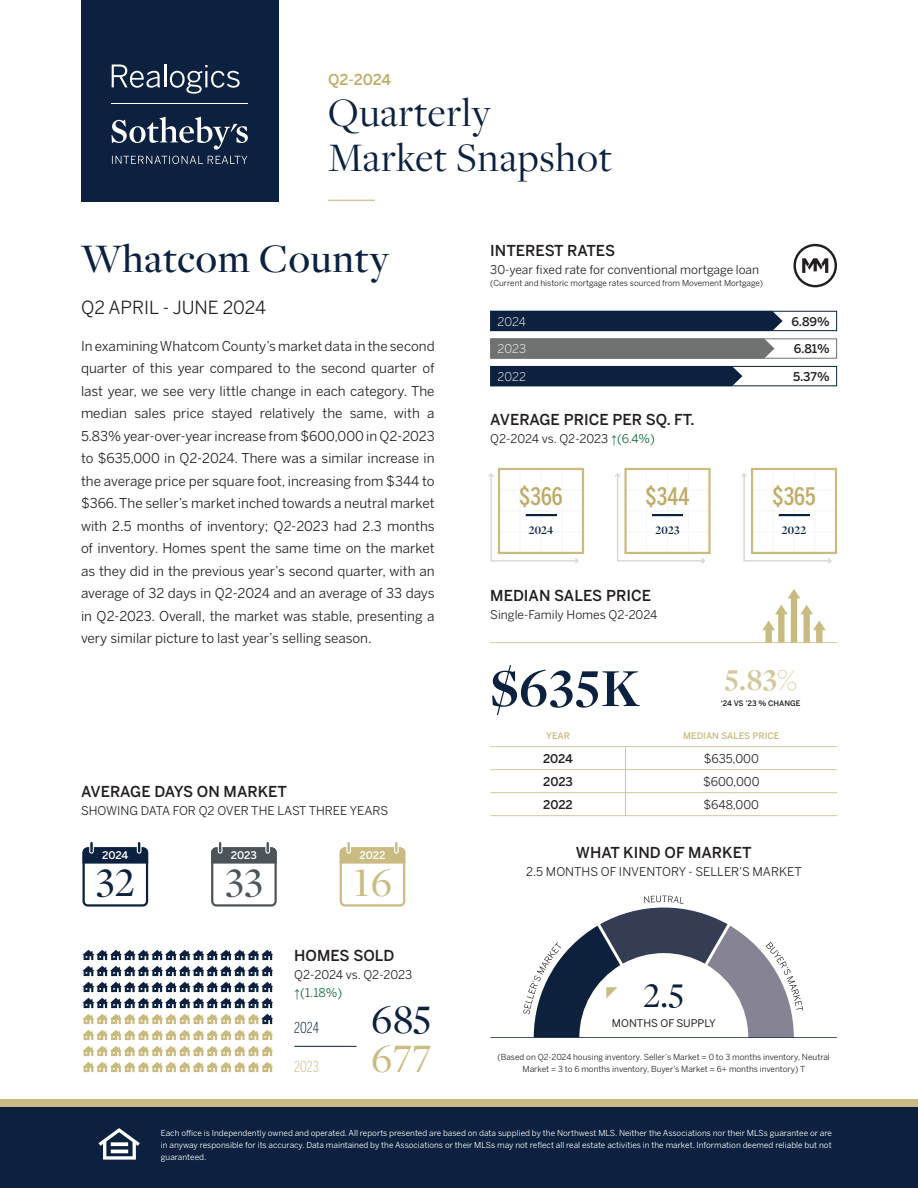
<style>
.page{position:relative;width:918px;height:1188px;background:#fff}
.page>*{position:absolute;margin:0;border:0;box-sizing:border-box;transform-origin:0 0}
.t1{font:700 55.5px "Freight Disp Pro";color:#0b213f}
.t2{font:42px "Freight Disp Pro";letter-spacing:.02em;color:#0b213f}
.t3{font:500 42px "Freight Disp Pro";letter-spacing:.02em;color:#0b213f}
.t4{font:500 42px "Freight Disp Pro";color:#c9bb81}
.t5{font:500 42px "Freight Disp Pro";color:#4c545a}
.t6{font:500 36px "Freight Disp Pro";color:#0b213f}
.t7{font:700 31.5px "Freight Disp Pro";color:#d4c79b}
.t8{font:500 24px "Benton Sans Comp";color:#beac68}
.t9{font:18px "Benton Sans";color:#231f20}
.t10{font:500 15px "Benton Sans";color:#231f20}
.t11{font:500 15px "Benton Sans";letter-spacing:-.01em;color:#beac68}
.t12{font:300 15px "Benton Sans Comp";color:#0b213f}
.t13{font:300 15px "Benton Sans Comp";color:#c9bb81}
.t14{font:13.5px/22.5px "Benton Sans";color:#231f20;text-align:justify}
.t15{font:12px "Benton Sans";color:#231f20}
.t16{font:500 12px "Benton Sans";letter-spacing:-.01em;color:#231f20}
.t17{font:300 12px "Benton Sans";letter-spacing:-.01em;color:#fff}
.t18{font:700 12px "Freight Disp Pro";letter-spacing:.02em;color:#0b213f}
.t19{font:12px "Benton Sans";color:#0c6638}
.t20{font:10.5px "Benton Sans";color:#231f20}
.t21{font:500 10.5px "Benton Sans";letter-spacing:-.01em;color:#fff}
.t22{font:500 9px "Benton Sans";color:#c9bb81}
.t23{font:8.25px/12px "Benton Sans";color:#fff;text-align:justify}
.t24{font:8.25px/12px "Benton Sans";color:#231f20;text-align:center}
.t25{font:500 7.5px "Benton Sans";color:#231f20}
.s1{font-family:"Times New Roman";font-weight:700}
.s2{font-family:"Times New Roman";font-weight:700;color:#0c6638}
.s3{color:#0c6638}
</style>
<div class="page">
<hr style="left:328px;top:200px;width:47px;height:1px;background:#d4c79b">
<div style="left:81px;top:0;width:197px;height:201px;background:#0b213f"></div>
<hr style="left:111px;top:103px;width:137px;height:1px;background:#fff">
<svg style="left:112px;top:117px;width:136px;height:33px"></svg>
<svg style="left:112px;top:156px;width:135px;height:8px"></svg>
<svg style="left:112px;top:65px;width:48px;height:23px"></svg>
<hr style="left:164px;top:65px;width:2px;height:22px;background:#fff">
<svg style="left:170px;top:65px;width:70px;height:29px"></svg>
<hr style="left:490px;top:642px;width:347px;height:1px;background:#d4c79b">
<svg style="left:762px;top:589px;width:64px;height:54px"></svg>
<hr style="left:490px;top:746px;width:347px;height:1px;background:#d4c79b">
<hr style="left:625px;top:747px;width:1px;height:69px;background:#d4c79b">
<hr style="left:490px;top:769px;width:347px;height:1px;background:#d4c79b">
<hr style="left:490px;top:792px;width:347px;height:1px;background:#d4c79b">
<hr style="left:490px;top:815px;width:347px;height:1px;background:#d4c79b">
<hr style="left:490px;top:1037px;width:347px;height:1px;background:#0d203c">
<div style="left:0;top:1107px;width:918px;height:81px;background:#0b213f"></div>
<div style="left:0;top:1100px;width:918px;height:7px;background:#c9bb81"></div>
<svg style="left:98px;top:1128px;width:42px;height:32px"></svg>
<hr style="left:294px;top:1046px;width:63px;height:1px;background:#0b213f">
<svg style="left:83px;top:842px;width:65px;height:65px"></svg>
<svg style="left:211px;top:842px;width:66px;height:65px"></svg>
<svg style="left:340px;top:842px;width:65px;height:65px"></svg>
<svg style="left:793px;top:244px;width:44px;height:43px"></svg>
<div style="left:490px;top:311px;width:347px;height:20px;border:1px solid #0b213f"></div>
<div style="left:490px;top:338px;width:347px;height:21px;border:1px solid #707271"></div>
<div style="left:490px;top:366px;width:347px;height:20px;border:1px solid #0b213f"></div>
<div style="left:490px;top:311px;width:293px;height:20px;background:#0b213f"></div>
<svg style="left:490px;top:338px;width:285px;height:21px;background:#747675"></svg>
<div style="left:490px;top:366px;width:252px;height:20px;background:#0b213f"></div>
<svg style="left:489px;top:468px;width:95px;height:95px"></svg>
<svg style="left:615px;top:468px;width:96px;height:95px"></svg>
<svg style="left:742px;top:468px;width:95px;height:95px"></svg>
<hr style="left:526px;top:515px;width:31px;height:1px;background:#0b213f">
<hr style="left:652px;top:515px;width:31px;height:1px;background:#0b213f">
<hr style="left:779px;top:515px;width:31px;height:1px;background:#0b213f">
<svg style="left:83px;top:950px;width:190px;height:10px"></svg>
<svg style="left:83px;top:966px;width:190px;height:10px"></svg>
<svg style="left:83px;top:982px;width:190px;height:10px"></svg>
<svg style="left:83px;top:998px;width:190px;height:10px"></svg>
<svg style="left:83px;top:1014px;width:190px;height:10px"></svg>
<svg style="left:83px;top:1030px;width:190px;height:10px"></svg>
<svg style="left:83px;top:1046px;width:190px;height:10px"></svg>
<svg style="left:83px;top:1062px;width:190px;height:10px"></svg>
<svg style="left:523px;top:896px;width:280px;height:142px"></svg>
<p class="t11" style="left:328px;top:70px;width:65px">Q2-2024</p>
<p class="t2" style="left:328px;top:86px;width:164px">Quarterly</p>
<p class="t2" style="left:328px;top:131px;width:286px">Market Snapshot</p>
<p class="t3" style="left:81px;top:231px;width:310px">Whatcom County</p>
<p class="t9" style="left:81px;top:297px;width:186px">Q2 APRIL - JUNE 2024</p>
<p class="t14" style="left:81px;top:334px;width:355px">In examining Whatcom County’s market data in the second quarter of this year compared to the second quarter of last year, we see very little change in each category. The median sales price stayed relatively the same, with a 5.83% year-over-year increase from $600,000 in Q2-2023 to $635,000 in Q2-2024. There was a similar increase in the average price per square foot, increasing from $344 to $366. The seller’s market inched towards a neutral market with 2.5 months of inventory; Q2-2023 had 2.3 months of inventory. Homes spent the same time on the market as they did in the previous year’s second quarter, with an average of 32 days in Q2-2024 and an average of 33 days in Q2-2023. Overall, the market was stable, presenting a very similar picture to last year’s selling season.</p>
<p class="t10" style="left:81px;top:782px;width:208px">AVERAGE DAYS ON MARKET</p>
<p class="t15" style="left:81px;top:804px;width:309px">SHOWING DATA FOR Q2 OVER THE LAST THREE YEARS</p>
<p class="t21" style="left:102px;top:848px;width:28px">2024</p>
<p class="t21" style="left:231px;top:848px;width:27px">2023</p>
<p class="t21" style="left:360px;top:848px;width:27px">2022</p>
<p class="t3" style="left:96px;top:855px;width:40px">32</p>
<p class="t5" style="left:225px;top:855px;width:38px">33</p>
<p class="t4" style="left:353px;top:855px;width:40px">16</p>
<p class="t10" style="left:294px;top:946px;width:102px">HOMES SOLD</p>
<p class="t15" style="left:294px;top:968px;width:120px">Q2-2024 vs. Q2-2023</p>
<p class="t19" style="left:294px;top:986px;width:50px"><span class="s1">↑</span>(1.18%)</p>
<p class="t12" style="left:294px;top:1019px;width:26px">2024</p>
<p class="t13" style="left:294px;top:1058px;width:26px">2023</p>
<p class="t3" style="left:371px;top:992px;width:61px">685</p>
<p class="t4" style="left:371px;top:1031px;width:61px">677</p>
<p class="t10" style="left:490px;top:241px;width:126px">INTEREST RATES</p>
<p class="t15" style="left:490px;top:262px;width:270px">30-year fixed rate for conventional mortgage loan</p>
<p class="t24" style="left:490px;top:277px;width:274px">(Current and historic mortgage rates sourced from Movement Mortgage)</p>
<p class="t17" style="left:498px;top:314px;width:30px">2024</p>
<p class="t17" style="left:498px;top:342px;width:30px">2023</p>
<p class="t17" style="left:498px;top:369px;width:30px">2022</p>
<p class="t10" style="left:490px;top:410px;width:206px">AVERAGE PRICE PER SQ. FT.</p>
<p class="t15" style="left:490px;top:431px;width:166px">Q2-2024 vs. Q2-2023 <span class="s2">↑</span><span class="s3">(6.4%)</span></p>
<p class="t16" style="left:791px;top:314px;width:40px">6.89%</p>
<p class="t16" style="left:794px;top:341px;width:37px">6.81%</p>
<p class="t16" style="left:793px;top:369px;width:38px">5.37%</p>
<p class="t8" style="left:519px;top:483px;width:45px">$366</p>
<p class="t8" style="left:646px;top:483px;width:45px">$344</p>
<p class="t8" style="left:772px;top:483px;width:45px">$365</p>
<p class="t18" style="left:529px;top:522px;width:26px">2024</p>
<p class="t18" style="left:656px;top:522px;width:25px">2023</p>
<p class="t18" style="left:782px;top:522px;width:26px">2022</p>
<p class="t10" style="left:490px;top:587px;width:162px">MEDIAN SALES PRICE</p>
<p class="t15" style="left:490px;top:608px;width:169px">Single-Family Homes Q2-2024</p>
<p class="t1" style="left:490px;top:652px;width:151px">$635K</p>
<p class="t7" style="left:725px;top:659px;width:73px">5.83%</p>
<p class="t25" style="left:721px;top:699px;width:81px">‘24 VS ’23 % CHANGE</p>
<p class="t22" style="left:546px;top:730px;width:26px">YEAR</p>
<p class="t22" style="left:683px;top:730px;width:98px">MEDIAN SALES PRICE</p>
<p class="t16" style="left:543px;top:751px;width:31px">2024</p>
<p class="t15" style="left:704px;top:751px;width:57px">$635,000</p>
<p class="t16" style="left:543px;top:774px;width:31px">2023</p>
<p class="t15" style="left:703px;top:774px;width:58px">$600,000</p>
<p class="t16" style="left:543px;top:797px;width:31px">2022</p>
<p class="t15" style="left:703px;top:797px;width:57px">$648,000</p>
<p class="t10" style="left:576px;top:844px;width:177px">WHAT KIND OF MARKET</p>
<p class="t15" style="left:526px;top:865px;width:277px">2.5 MONTHS OF INVENTORY - SELLER’S MARKET</p>
<p class="t6" style="left:643px;top:972px;width:42px">2.5</p>
<p class="t20" style="left:612px;top:1017px;width:106px">MONTHS OF SUPPLY</p>
<p class="t24" style="left:497px;top:1051px;width:334px">(Based on Q2-2024 housing inventory. Seller’s Market = 0 to 3 months inventory, Neutral<br>Market = 3 to 6 months inventory, Buyer’s Market = 6+ months inventory) T</p>
<p class="t23" style="left:161px;top:1127px;width:673px">Each office is Independently owned and operated. All reports presented are based on data supplied by the Northwest MLS. Neither the Associations nor their MLSs guarantee or are in anyway responsible for its accuracy. Data maintained by the Associations or their MLSs may not reflect all real estate activities in the market. Information deemed reliable but not guaranteed.</p>
</div>
